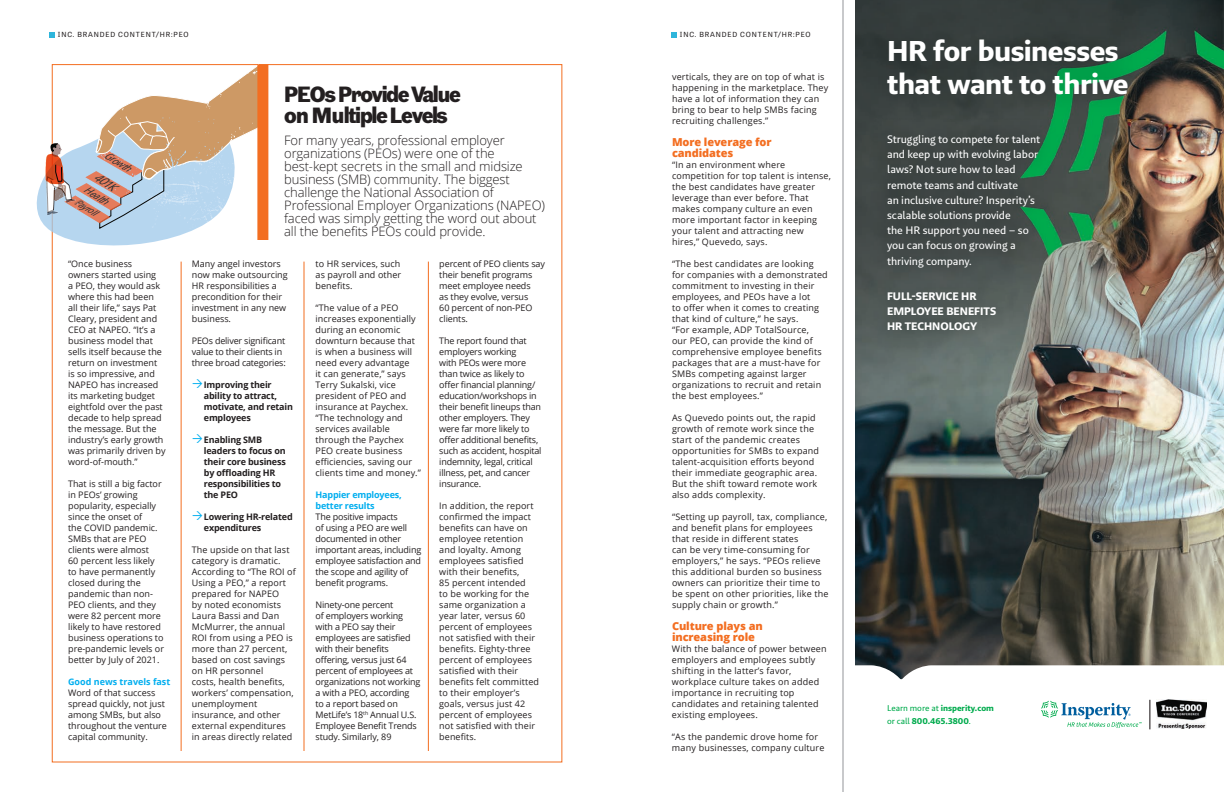
<style>
.page{position:relative;width:1224px;height:792px;background:#fff}
.page>*{position:absolute;margin:0;border:0;box-sizing:border-box;transform-origin:0 0}
.t1{font:29.4px/32.4px "Brando Sans Bold LF";letter-spacing:-.02em;color:#fff}
.t2{font:700 22px/21.7px "Grot 12 Normal";letter-spacing:-.07em;color:#231f20}
.t3{font:300 13px/13px "Open Sans";letter-spacing:-.01em;color:#231f20}
.t4{font:italic 11.9px "Avenir Next Condensed";color:#040503;scale:1.18 1}
.t5{font:11.2px/15.2px "Brando Sans Text LF";letter-spacing:-.005em;color:#fff}
.t6{font:11.2px/15.2px "Brando Sans Bold LF";color:#fff}
.t7{font:800 11px/11px "Open Sans";letter-spacing:-.01em;color:#f36e21}
.t8{font:italic 10.4px "Avenir Next Condensed";color:#040503;scale:1.18 1}
.t9{font:italic 9.6px "Avenir Next Condensed";color:#040503;scale:1.18 1}
.t10{font:9px/11px "Open Sans";letter-spacing:.01em;color:#231f20}
.t11{font:9px/11px "Open Sans";letter-spacing:-.02em;color:#231f20}
.t12{font:700 9px/11px "Open Sans";letter-spacing:-.02em;color:#231f20}
.t13{font:9px/11px "Open Sans";letter-spacing:-.01em;color:#231f20}
.t14{font:700 9px/11px "Open Sans";letter-spacing:-.02em;color:#00aeef}
.t15{font:700 9px "Open Sans";color:#00aeef}
.t16{font:8.6px/13.2px "Brando Sans Bold LF";letter-spacing:.005em;color:#00ab4d}
.t17{font:7px "Tablet Gothic Wide W02";letter-spacing:.125em;color:#231f20}
.s1{font-family:"Brando Sans Text LF"}
</style>
<div class="page">
<svg style="left:672px;top:32px;width:5px;height:5px"></svg>
<svg style="left:50px;top:32px;width:5px;height:5px"></svg>
<img style="left:855px;top:0;width:369px;height:665px">
<svg style="left:855px;top:665px;width:369px;height:65px"></svg>
<img style="left:863px;top:15px;width:289px;height:104px">
<img style="left:871px;top:119px;width:185px;height:228px">
<img style="left:960px;top:119px;width:73px;height:1px">
<img style="left:881px;top:119px;width:71px;height:1px">
<svg style="left:1041px;top:701px;width:101px;height:27px"></svg>
<svg style="left:1150px;top:700px;width:1px;height:29px"></svg>
<img style="left:1157px;top:699px;width:50px;height:29px">
<hr style="left:843px;top:0;width:1px;height:792px;background:#939598">
<svg style="left:37px;top:64px;width:220px;height:181px"></svg>
<div style="left:257px;top:64px;width:11px;height:176px;background:#f36e21"></div>
<hr style="left:181px;top:262px;width:1px;height:489px;background:#f36e21">
<hr style="left:304px;top:262px;width:1px;height:489px;background:#f36e21">
<hr style="left:428px;top:262px;width:1px;height:489px;background:#f36e21">
<p class="t17" style="left:58px;top:31px;width:132px">INC. BRANDED CONTENT/HR:PEO</p>
<p class="t17" style="left:680px;top:31px;width:132px">INC. BRANDED CONTENT/HR:PEO</p>
<p class="t10" style="left:672px;top:71px;width:158px">verticals, they are on top of what is happening in the marketplace. They have a lot of information they can bring to bear to help SMBs facing recruiting challenges.”</p>
<p class="t7" style="left:672px;top:136px;width:101px">More leverage for candidates</p>
<p class="t10" style="left:672px;top:159px;width:161px">“In an environment where competition for top talent is intense, the best candidates have greater leverage than ever before. That makes company culture an even more important factor in keeping your talent and attracting new hires,” Quevedo, says.</p>
<p class="t10" style="left:672px;top:258px;width:157px">“The best candidates are looking for companies with a demonstrated commitment to investing in their employees, and PEOs have a lot<br>to offer when it comes to creating that kind of culture,” he says.<br>“For example, ADP TotalSource,<br>our PEO, can provide the kind of comprehensive employee benefits packages that are a must-have for<br>SMBs competing against larger organizations to recruit and retain the best employees.”</p>
<p class="t10" style="left:672px;top:412px;width:149px">As Quevedo points out, the rapid growth of remote work since the start of the pandemic creates opportunities for SMBs to expand talent-acquisition efforts beyond their immediate geographic area.<br>But the shift toward remote work also adds complexity.</p>
<p class="t10" style="left:672px;top:511px;width:158px">“Setting up payroll, tax, compliance, and benefit plans for employees that reside in different states<br>can be very time-consuming for employers,” he says. “PEOs relieve this additional burden so business owners can prioritize their time to be spent on other priorities, like the supply chain or growth.”</p>
<p class="t7" style="left:672px;top:620px;width:92px">Culture plays an increasing role</p>
<p class="t10" style="left:672px;top:643px;width:156px">With the balance of power between employers and employees subtly shifting in the latter’s favor, workplace culture takes on added importance in recruiting top candidates and retaining talented existing employees.</p>
<p class="t10" style="left:672px;top:731px;width:154px">“As the pandemic drove home for many businesses, company culture</p>
<h2 class="t2" style="left:284px;top:83px;width:178px">PEOs Provide Value on Multiple Levels</h2>
<p class="t3" style="left:284px;top:133px;width:262px">For many years, professional employer organizations (PEOs) were one of the best-kept secrets in the small and midsize business (SMB) community. The biggest challenge the National Association of Professional Employer Organizations (NAPEO) faced was simply getting the word out about all the benefits PEOs could provide.</p>
<p class="t8" style="left:110px;top:146px;width:26px;rotate:32deg">Growth</p>
<h3 class="t4" style="left:100px;top:167px;width:21px;rotate:32deg">401K</h3>
<p class="t8" style="left:89px;top:181px;width:24px;rotate:32deg">Health</p>
<p class="t9" style="left:80px;top:194px;width:22px;rotate:32deg">Payroll</p>
<p class="t10" style="left:192px;top:258px;width:97px">Many angel investors now make outsourcing<br>HR responsibilities a precondition for their investment in any new business.</p>
<p class="t11" style="left:192px;top:335px;width:95px">PEOs deliver significant value to their clients in three broad categories:</p>
<p class="t12" style="left:204px;top:379px;width:91px">Improving their ability to attract, motivate, and retain employees</p>
<p class="t12" style="left:204px;top:434px;width:84px">Enabling SMB leaders to focus on their core business by offloading HR responsibilities to the PEO</p>
<p class="t12" style="left:204px;top:511px;width:90px">Lowering HR-related expenditures</p>
<p class="t10" style="left:192px;top:544px;width:105px">The upside on that last category is dramatic.<br>According to “The ROI of<br>Using a PEO,” a report prepared for NAPEO<br>by noted economists<br>Laura Bassi and Dan<br>McMurrer, the annual<br>ROI from using a PEO is more than 27 percent, based on cost savings on HR personnel<br>costs, health benefits, workers’ compensation, unemployment insurance, and other external expenditures in areas directly related</p>
<p class="t13" style="left:439px;top:258px;width:107px">percent of PEO clients say their benefit programs meet employee needs<br>as they evolve, versus<br>60 percent of non-PEO clients.</p>
<p class="t11" style="left:439px;top:335px;width:104px">The report found that employers working<br>with PEOs were more than twice as likely to offer financial planning/ education/workshops in their benefit lineups than other employers. They were far more likely to offer additional benefits, such as accident, hospital indemnity, legal, critical illness, pet, and cancer insurance.</p>
<p class="t10" style="left:439px;top:500px;width:101px">In addition, the report confirmed the impact benefits can have on employee retention and loyalty. Among employees satisfied with their benefits,<br>85 percent intended<br>to be working for the same organization a year later, versus 60 percent of employees not satisfied with their benefits. Eighty-three percent of employees satisfied with their benefits felt committed to their employer’s goals, versus just 42 percent of employees not satisfied with their benefits.</p>
<p class="t10" style="left:316px;top:258px;width:87px;text-align:justify">to HR services, such as payroll and other benefits.</p>
<p class="t10" style="left:316px;top:302px;width:107px">“The value of a PEO increases exponentially during an economic downturn because that is when a business will need every advantage<br>it can generate,” says<br>Terry Sukalski, vice president of PEO and insurance at Paychex. “The technology and services available through the Paychex<br>PEO create business efficiencies, saving our clients time and money.”</p>
<p class="t14" style="left:316px;top:489px;width:88px">Happier employees, better results</p>
<p class="t11" style="left:316px;top:511px;width:107px">The positive impacts<br>of using a PEO are well documented in other important areas, including employee satisfaction and the scope and agility of benefit programs.</p>
<p class="t11" style="left:316px;top:599px;width:106px">Ninety-one percent<br>of employers working with a PEO say their employees are satisfied with their benefits offering, versus just 64 percent of employees at organizations not working a with a PEO, according<br>to a report based on<br>MetLife’s 18<sup>th</sup> Annual U.S.<br>Employee Benefit Trends study. Similarly, 89</p>
<p class="t10" style="left:68px;top:258px;width:99px">“Once business<br>owners started using<br>a PEO, they would ask where this had been all their life,” says Pat<br>Cleary, president and<br>CEO at NAPEO. “It’s a business model that sells itself because the return on investment is so impressive, and<br>NAPEO has increased its marketing budget eightfold over the past decade to help spread the message. But the industry’s early growth was primarily driven by word-of-mouth.”</p>
<p class="t10" style="left:68px;top:478px;width:97px">That is still a big factor in PEOs’ growing popularity, especially since the onset of<br>the COVID pandemic.<br>SMBs that are PEO clients were almost<br>60 percent less likely to have permanently closed during the pandemic than non-<br>PEO clients, and they were 82 percent more likely to have restored business operations to pre-pandemic levels or better by July of 2021.</p>
<p class="t15" style="left:68px;top:675px;width:104px">Good news travels fast</p>
<p class="t10" style="left:68px;top:687px;width:100px">Word of that success spread quickly, not just among SMBs, but also throughout the venture capital community.</p>
<h1 class="t1" style="left:887px;top:38px;width:243px">HR for businesses that want to thrive</h1>
<p class="t5" style="left:887px;top:132px;width:155px">Struggling to compete for talent and keep up with evolving labor laws? Not sure how to lead remote teams and cultivate<br>an inclusive culture? Insperity’s scalable solutions provide<br>the HR support you need – so you can focus on growing a thriving company.</p>
<p class="t6" style="left:887px;top:289px;width:111px">FULL-SERVICE HR<br>EMPLOYEE BENEFITS<br>HR TECHNOLOGY</p>
<p class="t16" style="left:887px;top:702px;width:108px"><span class="s1">Learn more at</span> insperity.com <span class="s1">or call</span> 800.465.3800<span class="s1">.</span></p>
</div>
